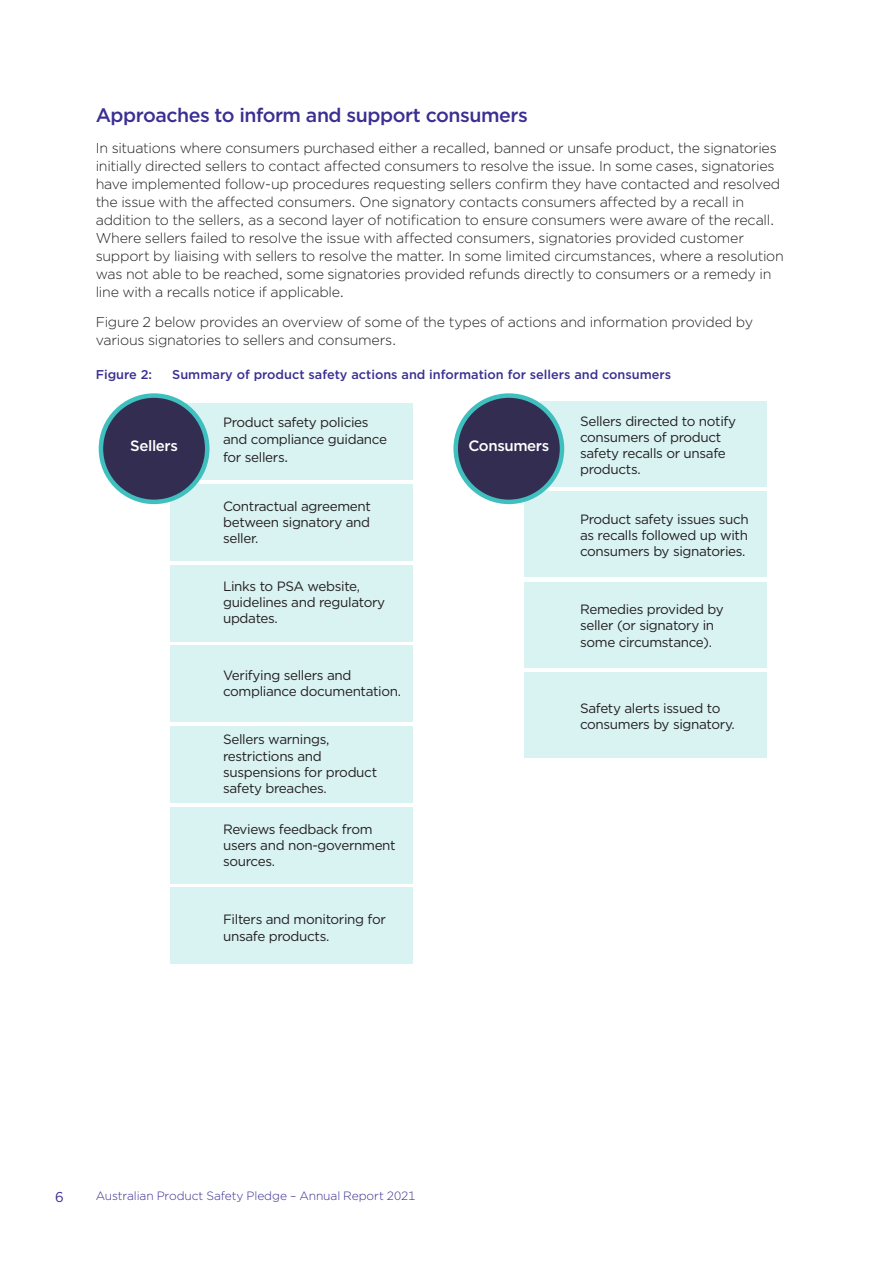
<style>
.page{position:relative;width:893px;height:1263px;background:#fff}
.page>*{position:absolute;margin:0;border:0;box-sizing:border-box;transform-origin:0 0}
._02_Heading_3_NP{font:500 19.5px "Gotham";letter-spacing:-.025em;color:#3a2f92}
.t1{font:500 15px "Gotham";letter-spacing:-.025em;color:#fff}
._01_Body_text{font:300 14.25px/18px "Gotham";letter-spacing:-.02em;color:#231f20}
.t2{font:14.25px "Gotham";color:#3a2f92}
.t3{font:13.5px/16.2px "Gotham";letter-spacing:-.025em;color:#231f20}
._02_Figure_Heading{font:500 12.75px "Gotham";color:#3a2f92}
.t4{font:300 12px "Gotham";letter-spacing:-.01em;color:#3a2f92}
.s1{font-size:15px}
</style>
<div class="page">
<div style="left:170px;top:807px;width:242px;height:77px;background:#d9f2f2"></div>
<div style="left:524px;top:492px;width:243px;height:85px;background:#d9f2f2"></div>
<div style="left:524px;top:582px;width:243px;height:85px;background:#d9f2f2"></div>
<div style="left:524px;top:672px;width:243px;height:85px;background:#d9f2f2"></div>
<div style="left:541px;top:401px;width:226px;height:86px;background:#d9f2f2"></div>
<div style="left:170px;top:484px;width:242px;height:77px;background:#d9f2f2"></div>
<div style="left:170px;top:565px;width:242px;height:76px;background:#d9f2f2"></div>
<div style="left:170px;top:646px;width:242px;height:76px;background:#d9f2f2"></div>
<div style="left:170px;top:726px;width:242px;height:77px;background:#d9f2f2"></div>
<div style="left:170px;top:403px;width:242px;height:77px;background:#d9f2f2"></div>
<div style="left:456px;top:396px;width:106px;height:106px;background:#332e51;border-radius:50%"></div>
<div style="left:453px;top:393px;width:111px;height:111px;border:4px solid #3fc0bf;border-radius:50%"></div>
<div style="left:170px;top:887px;width:242px;height:77px;background:#d9f2f2"></div>
<div style="left:101px;top:396px;width:106px;height:106px;background:#332e51;border-radius:50%"></div>
<div style="left:99px;top:393px;width:110px;height:111px;border:4px solid #3fc0bf;border-radius:50%"></div>
<h2 class="_02_Heading_3_NP" style="left:96px;top:102px;width:434px">Approaches to inform and support consumers</h2>
<p class="_01_Body_text" style="left:96px;top:138px;width:690px">In situations where consumers purchased either a recalled, banned or unsafe product, the signatories initially directed sellers to contact affected consumers to resolve the issue. In some cases, signatories have implemented follow-up procedures requesting sellers confirm they have contacted and resolved the issue with the affected consumers. One signatory contacts consumers affected by a recall in addition to the sellers, as a second layer of notification to ensure consumers were aware of the recall.<br>Where sellers failed to resolve the issue with affected consumers, signatories provided customer support by liaising with sellers to resolve the matter. In some limited circumstances, where a resolution was not able to be reached, some signatories provided refunds directly to consumers or a remedy in line with a recalls notice if applicable.</p>
<p class="_01_Body_text" style="left:96px;top:313px;width:659px">Figure 2 below provides an overview of some of the types of actions and information provided by various signatories to sellers and consumers.</p>
<p class="_02_Figure_Heading" style="left:96px;top:366px;width:58px">Figure 2:</p>
<p class="_02_Figure_Heading" style="left:172px;top:366px;width:501px">Summary of product safety actions and information for sellers and consumers</p>
<p class="t1" style="left:130px;top:436px;width:49px">Sellers</p>
<p class="t3" style="left:223px;top:414px;width:165px">Product safety policies and compliance guidance</p>
<p class="t3" style="left:223px;top:448px;width:67px">for sellers<span class="s1">.</span></p>
<p class="t3" style="left:223px;top:497px;width:149px;text-align:justify">Contractual agreement between signatory and seller.</p>
<p class="t3" style="left:223px;top:578px;width:164px">Links to PSA website, guidelines and regulatory updates.</p>
<p class="t3" style="left:223px;top:667px;width:180px">Verifying sellers and compliance documentation.</p>
<p class="t3" style="left:223px;top:731px;width:156px">Sellers warnings, restrictions and suspensions for product safety breaches.</p>
<p class="t3" style="left:223px;top:820px;width:174px">Reviews feedback from users and non-government sources.</p>
<p class="t3" style="left:223px;top:911px;width:164px">Filters and monitoring for unsafe products.</p>
<p class="t1" style="left:468px;top:436px;width:82px">Consumers</p>
<p class="t3" style="left:580px;top:412px;width:158px">Sellers directed to notify consumers of product safety recalls or unsafe products.</p>
<p class="t3" style="left:580px;top:511px;width:170px;text-align:justify">Product safety issues such as recalls followed up with consumers by signatories.</p>
<p class="t3" style="left:580px;top:601px;width:145px">Remedies provided by seller (or signatory in some circumstance).</p>
<p class="t3" style="left:580px;top:699px;width:156px">Safety alerts issued to consumers by signatory.</p>
<p class="t2" style="left:55px;top:1188px;width:10px">6</p>
<p class="t4" style="left:96px;top:1188px;width:321px">Australian Product Safety Pledge – Annual Report 2021</p>
</div>
